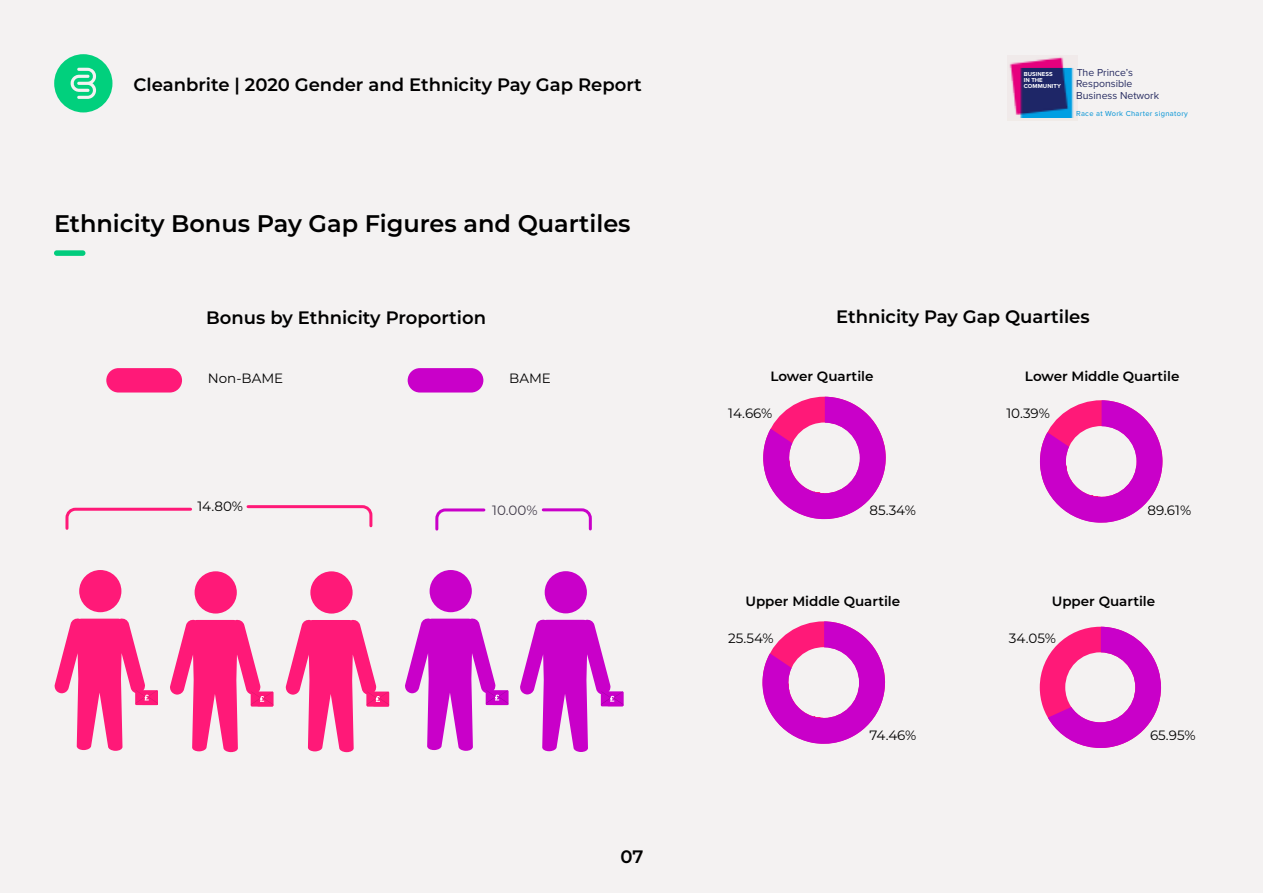
<style>
.page{position:relative;width:1263px;height:893px;background:#f4f2f2}
.page>*{position:absolute;margin:0;border:0;box-sizing:border-box;transform-origin:0 0}
.t1{font:600 24px "Montserrat";color:#000}
.t2{font:600 18px "Montserrat";color:#000}
.t3{font:13.5px "Montserrat";color:#000}
.t4{font:600 13.5px "Montserrat";color:#000}
.t5{font:13.5px "Montserrat";color:#423c4a}
.t6{font:10.5px/11.9px "Proxima Nova";color:#282d62}
.t7{font:500 7.5px "Proxima Nova";letter-spacing:.04em;color:#1d9dd8}
.t8{font:700 6px/12.6px "Proxima Nova";letter-spacing:.01em;color:#fff}
</style>
<div class="page">
<svg style="left:54px;top:54px;width:58px;height:58px"></svg>
<div style="left:54px;top:250px;width:31px;height:6px;background:#01cc7d;border-radius:3px"></div>
<img style="left:1009px;top:56px;width:65px;height:62px">
<svg style="left:763px;top:397px;width:123px;height:122px"></svg>
<svg style="left:762px;top:621px;width:124px;height:123px"></svg>
<svg style="left:1040px;top:400px;width:123px;height:123px"></svg>
<svg style="left:1040px;top:627px;width:121px;height:121px"></svg>
<div style="left:106px;top:368px;width:76px;height:24px;background:#ff1978;border-radius:12px"></div>
<div style="left:408px;top:368px;width:75px;height:24px;background:#c900c9;border-radius:12px"></div>
<div style="left:430px;top:570px;width:42px;height:42px;background:#c900c9;border-radius:50%"></div>
<svg style="left:405px;top:618px;width:103px;height:133px"></svg>
<div style="left:545px;top:571px;width:42px;height:42px;background:#c900c9;border-radius:50%"></div>
<svg style="left:520px;top:619px;width:103px;height:133px"></svg>
<svg style="left:65px;top:507px;width:127px;height:23px"></svg>
<svg style="left:246px;top:505px;width:127px;height:23px"></svg>
<div style="left:79px;top:570px;width:42px;height:42px;background:#ff1978;border-radius:50%"></div>
<svg style="left:55px;top:618px;width:103px;height:133px"></svg>
<div style="left:195px;top:571px;width:42px;height:42px;background:#ff1978;border-radius:50%"></div>
<svg style="left:170px;top:619px;width:103px;height:133px"></svg>
<svg style="left:435px;top:508px;width:51px;height:23px"></svg>
<svg style="left:541px;top:508px;width:51px;height:23px"></svg>
<div style="left:310px;top:571px;width:43px;height:43px;background:#ff1978;border-radius:50%"></div>
<svg style="left:286px;top:619px;width:103px;height:133px"></svg>
<p class="t8" style="left:1024px;top:73px;width:20px">IN THE</p>
<p class="t6" style="left:1076px;top:66px;width:84px">The Princeʼs<br>Responsible<br>Business Network</p>
<p class="t7" style="left:1076px;top:108px;width:113px">Race at Work Charter signatory</p>
<p class="t2" style="left:134px;top:72px;width:510px">Cleanbrite | 2020 Gender and Ethnicity Pay Gap Report</p>
<p class="t8" style="left:1024px;top:67px;width:39px">BUSINESS<br>COMMUNITY</p>
<h1 class="t1" style="left:54px;top:206px;width:578px">Ethnicity Bonus Pay Gap Figures and Quartiles</h1>
<p class="t2" style="left:206px;top:304px;width:281px">Bonus by Ethnicity Proportion</p>
<p class="t3" style="left:208px;top:369px;width:77px">Non-BAME</p>
<p class="t3" style="left:509px;top:369px;width:43px">BAME</p>
<p class="t3" style="left:197px;top:497px;width:47px">14.80%</p>
<p class="t5" style="left:492px;top:501px;width:47px">10.00%</p>
<p class="t2" style="left:620px;top:844px;width:24px">07</p>
<p class="t2" style="left:836px;top:303px;width:255px">Ethnicity Pay Gap Quartiles</p>
<p class="t4" style="left:770px;top:367px;width:105px">Lower Quartile</p>
<p class="t4" style="left:1025px;top:367px;width:156px">Lower Middle Quartile</p>
<p class="t3" style="left:728px;top:404px;width:46px">14.66%</p>
<p class="t3" style="left:1006px;top:404px;width:45px">10.39%</p>
<p class="t3" style="left:869px;top:501px;width:48px">85.34%</p>
<p class="t3" style="left:1147px;top:501px;width:45px">89.61%</p>
<p class="t4" style="left:745px;top:592px;width:156px">Upper Middle Quartile</p>
<p class="t4" style="left:1052px;top:592px;width:105px">Upper Quartile</p>
<p class="t3" style="left:728px;top:629px;width:47px">25.54%</p>
<p class="t3" style="left:1009px;top:629px;width:49px">34.05%</p>
<p class="t3" style="left:869px;top:726px;width:49px">74.46%</p>
<p class="t3" style="left:1150px;top:726px;width:47px">65.95%</p>
</div>
